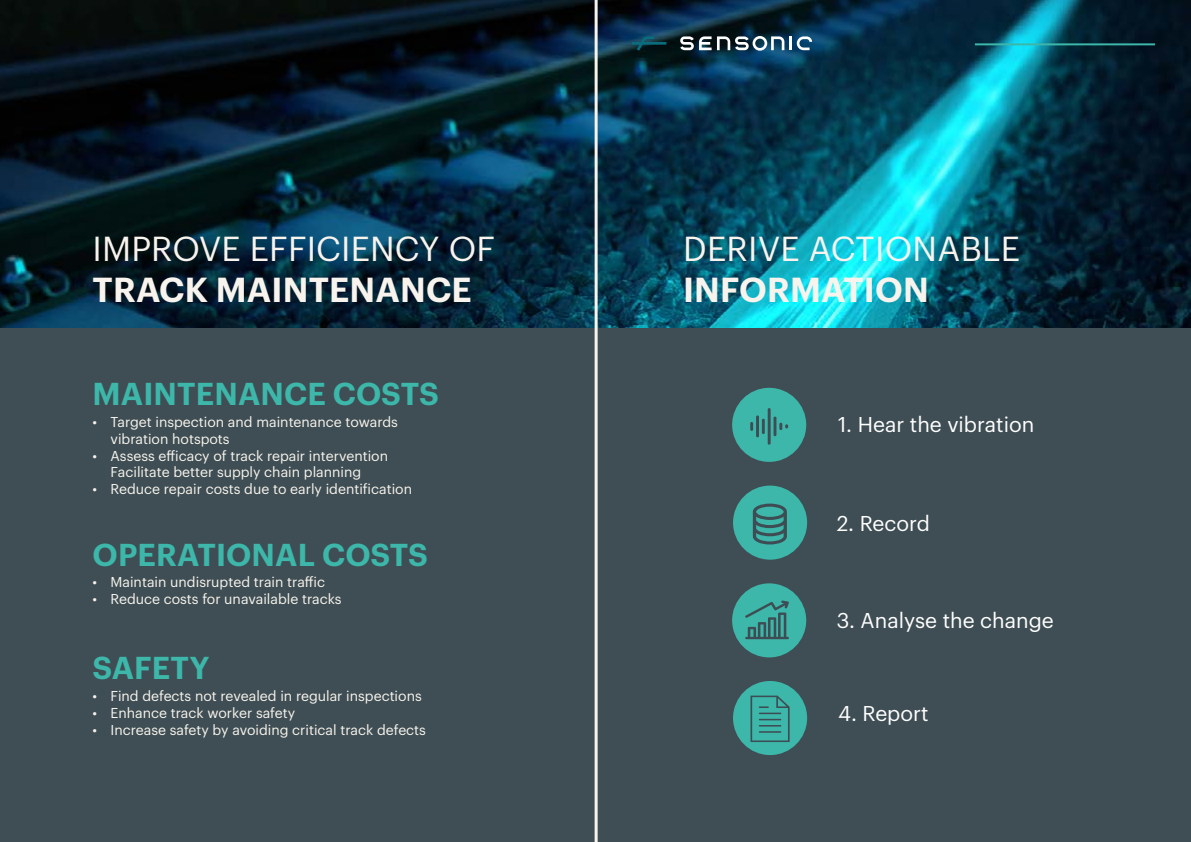
<style>
.page{position:relative;width:1191px;height:842px;background:#fff}
.page>*{position:absolute;margin:0;border:0;box-sizing:border-box;transform-origin:0 0}
.t1{font:34px "Graphik LCG";letter-spacing:.005em;color:#f8f4ed}
.t2{font:600 34px "Graphik LCG";letter-spacing:.005em;color:#f8f4ed}
.t3{font:600 31px "Graphik LCG";letter-spacing:.005em;color:#3cb7aa}
.t4{font:21px "Graphik LCG";color:#fff}
.t5{font:14px/16.8px "Graphik LCG";color:#f8f4ed}
</style>
<div class="page">
<div style="left:0;top:5px;width:1191px;height:837px;background:#3f4e54"></div>
<img style="left:0;top:0;width:1191px;height:327px">
<svg style="left:796px;top:36px;width:16px;height:14px"></svg>
<svg style="left:680px;top:36px;width:31px;height:14px"></svg>
<hr style="left:789px;top:36px;width:3px;height:14px;background:#fff">
<svg style="left:717px;top:36px;width:67px;height:15px"></svg>
<svg style="left:632px;top:36px;width:34px;height:15px"></svg>
<hr style="left:975px;top:43px;width:180px;height:2px;background:#3cb7aa">
<div style="left:732px;top:388px;width:74px;height:74px;background:#3cb7aa;border-radius:50%"></div>
<hr style="left:756px;top:415px;width:3px;height:22px;background:#3e4d53">
<hr style="left:762px;top:419px;width:3px;height:15px;background:#3e4d53">
<hr style="left:767px;top:408px;width:3px;height:37px;background:#3e4d53">
<svg style="left:779px;top:423px;width:9px;height:7px"></svg>
<svg style="left:750px;top:422px;width:3px;height:9px"></svg>
<hr style="left:773px;top:417px;width:3px;height:19px;background:#3e4d53">
<div style="left:733px;top:486px;width:74px;height:74px;background:#3cb7aa;border-radius:50%"></div>
<svg style="left:753px;top:504px;width:34px;height:40px"></svg>
<div style="left:733px;top:681px;width:74px;height:74px;background:#3cb7aa;border-radius:50%"></div>
<div style="left:732px;top:583px;width:74px;height:74px;background:#3cb7aa;border-radius:50%"></div>
<svg style="left:745px;top:600px;width:44px;height:39px"></svg>
<svg style="left:750px;top:696px;width:39px;height:46px"></svg>
<hr style="left:594px;top:0;width:3px;height:842px;background:#f8f4ed">
<h1 class="t1" style="left:93px;top:223px;width:404px">IMPROVE EFFICIENCY OF</h1>
<h1 class="t2" style="left:93px;top:263px;width:381px">TRACK MAINTENANCE</h1>
<h2 class="t3" style="left:93px;top:370px;width:348px">MAINTENANCE COSTS</h2>
<p class="t5" style="left:110px;top:412px;width:289px;text-indent:-18px">• Target inspection and maintenance towards vibration hotspots</p>
<p class="t5" style="left:110px;top:446px;width:279px;text-indent:-18px">• Assess efficacy of track repair intervention<br>Facilitate better supply chain planning</p>
<p class="t5" style="left:92px;top:479px;width:321px">• Reduce repair costs due to early identification</p>
<h2 class="t3" style="left:93px;top:530px;width:337px">OPERATIONAL COSTS</h2>
<p class="t5" style="left:92px;top:573px;width:234px">• Maintain undisrupted train traffic</p>
<p class="t5" style="left:92px;top:589px;width:251px">• Reduce costs for unavailable tracks</p>
<h2 class="t3" style="left:93px;top:644px;width:118px">SAFETY</h2>
<p class="t5" style="left:92px;top:686px;width:331px">• Find defects not revealed in regular inspections</p>
<p class="t5" style="left:92px;top:703px;width:204px">• Enhance track worker safety</p>
<p class="t5" style="left:92px;top:720px;width:335px">• Increase safety by avoiding critical track defects</p>
<h1 class="t1" style="left:683px;top:223px;width:338px">DERIVE ACTIONABLE</h1>
<h1 class="t2" style="left:683px;top:263px;width:247px">INFORMATION</h1>
<h3 class="t4" style="left:838px;top:409px;width:198px">1. Hear the vibration</h3>
<h3 class="t4" style="left:837px;top:508px;width:95px">2. Record</h3>
<h3 class="t4" style="left:837px;top:605px;width:218px">3. Analyse the change</h3>
<h3 class="t4" style="left:838px;top:697px;width:92px">4. Report</h3>
</div>
